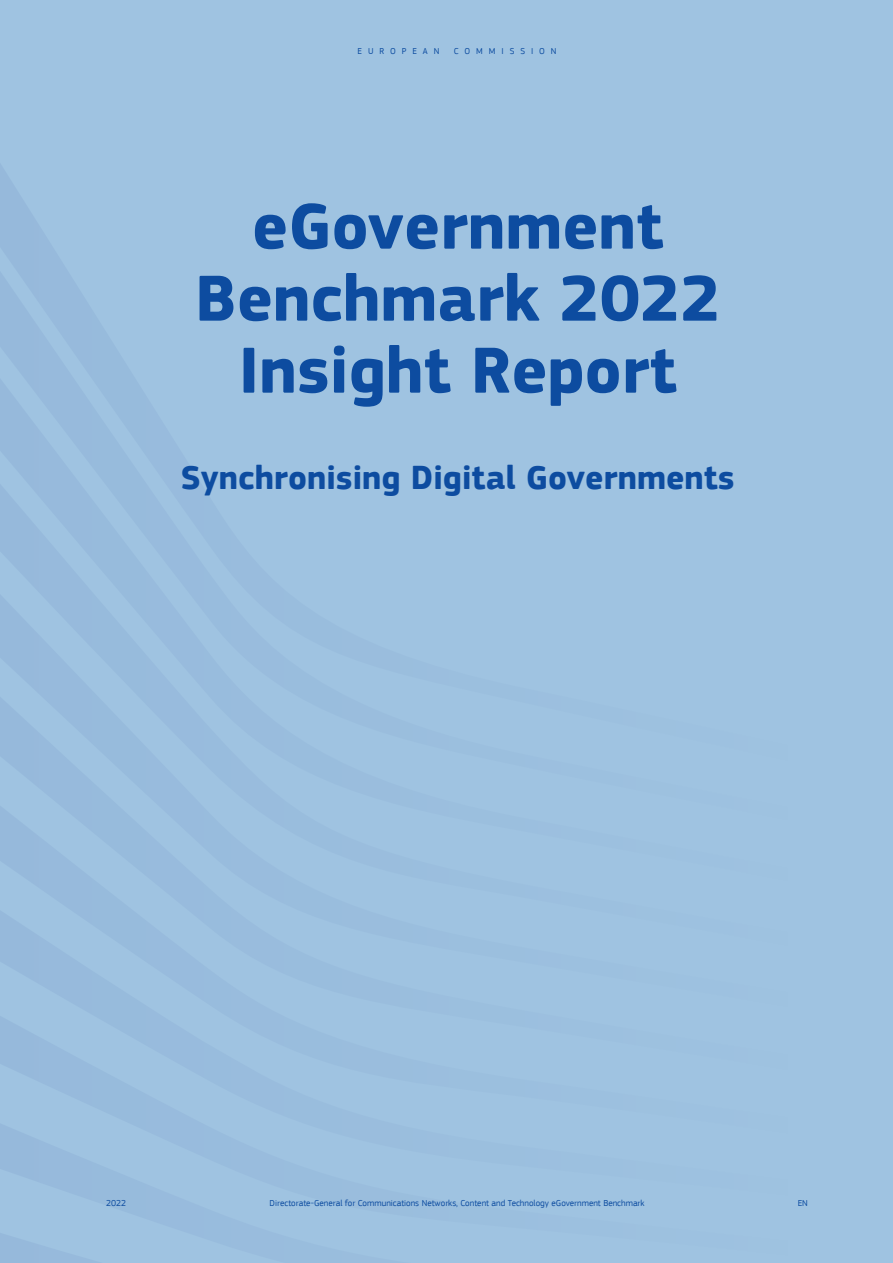
<style>
.page{position:relative;width:893px;height:1263px;background:#9fc3e1}
.page>*{position:absolute;margin:0;border:0;box-sizing:border-box;transform-origin:0 0}
.t1{font:700 67.5px/72px "EC Square Sans Pro";color:#0d4ca0;text-align:center}
.t2{font:700 34.5px "EC Square Sans Pro";color:#0d4ca0}
.t3{font:9px "EC Square Sans Pro";color:#0d4ca0}
.t4{font:9px "EC Square Sans Pro";letter-spacing:.66em;color:#0d4ca0}
</style>
<div class="page">
<p class="t4" style="left:358px;top:46px;width:83px">EUROPEAN</p>
<p class="t4" style="left:454px;top:46px;width:104px">COMMISSION</p>
<p class="t1" style="left:252px;top:193px;width:413px">eGovernment</p>
<p class="t1" style="left:195px;top:265px;width:527px">Benchmark 2022<br>Insight Report</p>
<p class="t2" style="left:181px;top:457px;width:555px">Synchronising Digital Governments</p>
<p class="t3" style="left:106px;top:1198px;width:22px">2022</p>
<p class="t3" style="left:270px;top:1198px;width:376px">Directorate-General for Communications Networks, Content and Technology eGovernment Benchmark</p>
<p class="t3" style="left:798px;top:1198px;width:12px">EN</p>
</div>
